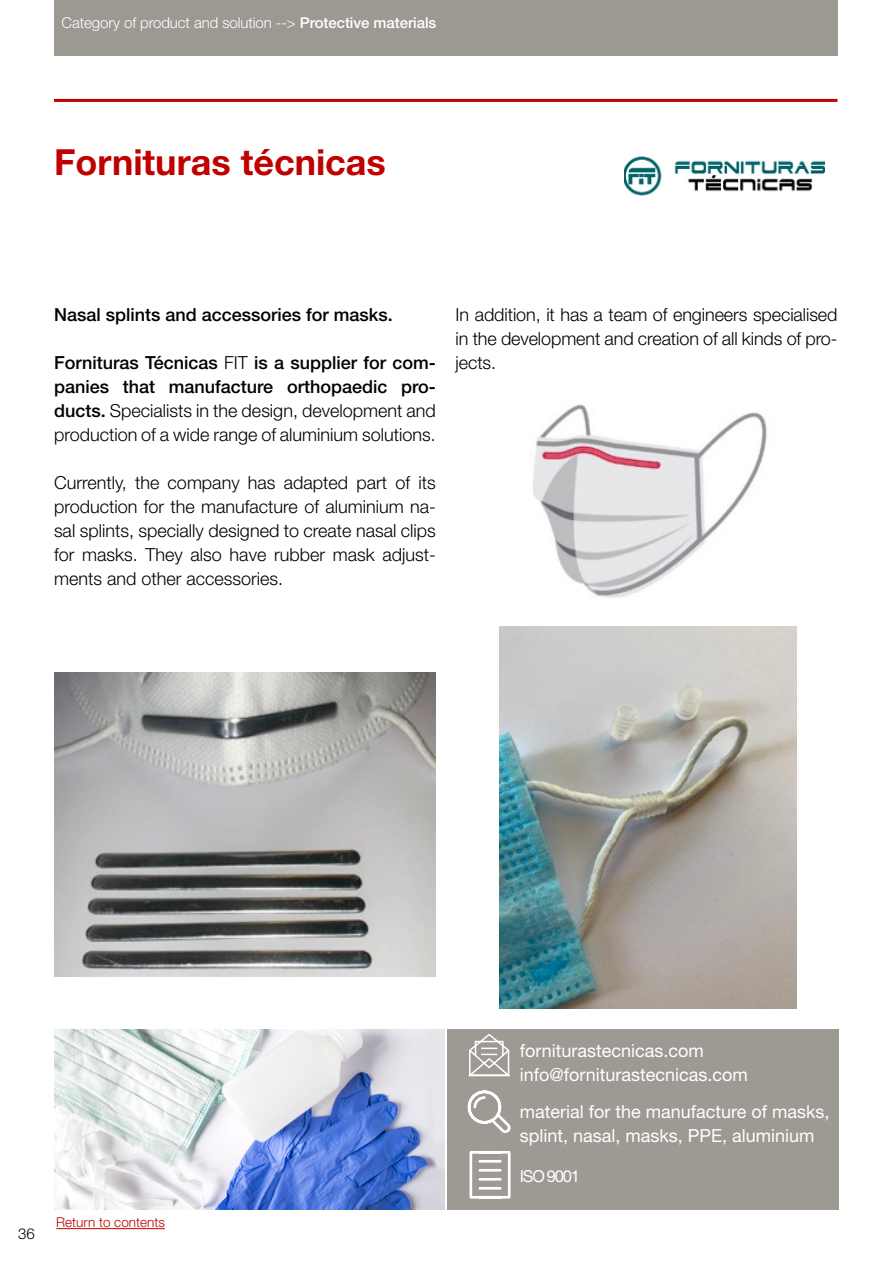
<style>
.page{position:relative;width:893px;height:1263px;background:#fff}
.page>*{position:absolute;margin:0;border:0;box-sizing:border-box;transform-origin:0 0}
.t1{font:700 36px "Helvetica Neue LT Std";color:#c00000}
.t2{font:300 18px/24px "Helvetica Neue LT Std";color:#000;text-align:justify}
.t3{font:18px/24px "Helvetica Neue LT Std";color:#fff}
.t4{font:500 18px "Helvetica Neue LT Std";color:#000}
.t5{font:16.5px "Helvetica Neue LT Std";letter-spacing:-.075em;color:#fff}
.t6{font:300 15px "Helvetica Neue LT Std";letter-spacing:-.005em;color:#fff}
.t7{font:300 15px "Helvetica Neue LT Std";color:#000}
.t8{font:300 13.5px "Helvetica Neue LT Std";color:#c00000}
.s1{font-weight:500}
</style>
<div class="page">
<img style="left:624px;top:156px;width:200px;height:40px">
<hr style="left:54px;top:99px;width:783px;height:3px;background:#c00000">
<div style="left:447px;top:1030px;width:392px;height:180px;background:#9d9993"></div>
<img style="left:54px;top:1029px;width:391px;height:181px">
<svg style="left:468px;top:1033px;width:42px;height:44px"></svg>
<svg style="left:467px;top:1090px;width:44px;height:43px"></svg>
<svg style="left:469px;top:1151px;width:42px;height:48px"></svg>
<div style="left:54px;top:0;width:783px;height:55px;background:#9c9892"></div>
<img style="left:500px;top:627px;width:296px;height:381px">
<hr style="left:56px;top:1228px;width:109px;height:1px;background:#c00000">
<img style="left:54px;top:672px;width:382px;height:305px">
<img style="left:532px;top:404px;width:235px;height:194px">
<p class="t6" style="left:62px;top:14px;width:376px">Category of product and solution --&gt; <span class="s1">Protective materials</span></p>
<h1 class="t1" style="left:54px;top:140px;width:333px">Fornituras técnicas</h1>
<p class="t4" style="left:54px;top:304px;width:340px">Nasal splints and accessories for masks.</p>
<p class="t2" style="left:54px;top:351px;width:383px"><span class="s1">Fornituras Técnicas</span> FIT <span class="s1">is a supplier for com&shy;panies that manufacture orthopaedic pro&shy;ducts.</span> Specialists in the design, development and production of a wide range of aluminium solutions.</p>
<p class="t2" style="left:54px;top:471px;width:383px">Currently, the company has adapted part of its production for the manufacture of aluminium na&shy;sal splints, specially designed to create nasal clips for masks. They also have rubber mask adjust&shy;ments and other accessories.</p>
<p class="t2" style="left:456px;top:303px;width:383px">In addition, it has a team of engineers specialised in the development and creation of all kinds of pro&shy;jects.</p>
<p class="t7" style="left:18px;top:1224px;width:18px">36</p>
<p class="t8" style="left:56px;top:1214px;width:110px">Return to contents</p>
<p class="t3" style="left:520px;top:1038px;width:230px">forniturastecnicas.com info@forniturastecnicas.com</p>
<p class="t3" style="left:520px;top:1099px;width:311px">material for the manufacture of masks, splint, nasal, masks, PPE, aluminium</p>
<p class="t5" style="left:520px;top:1166px;width:62px">ISO 9001</p>
</div>
